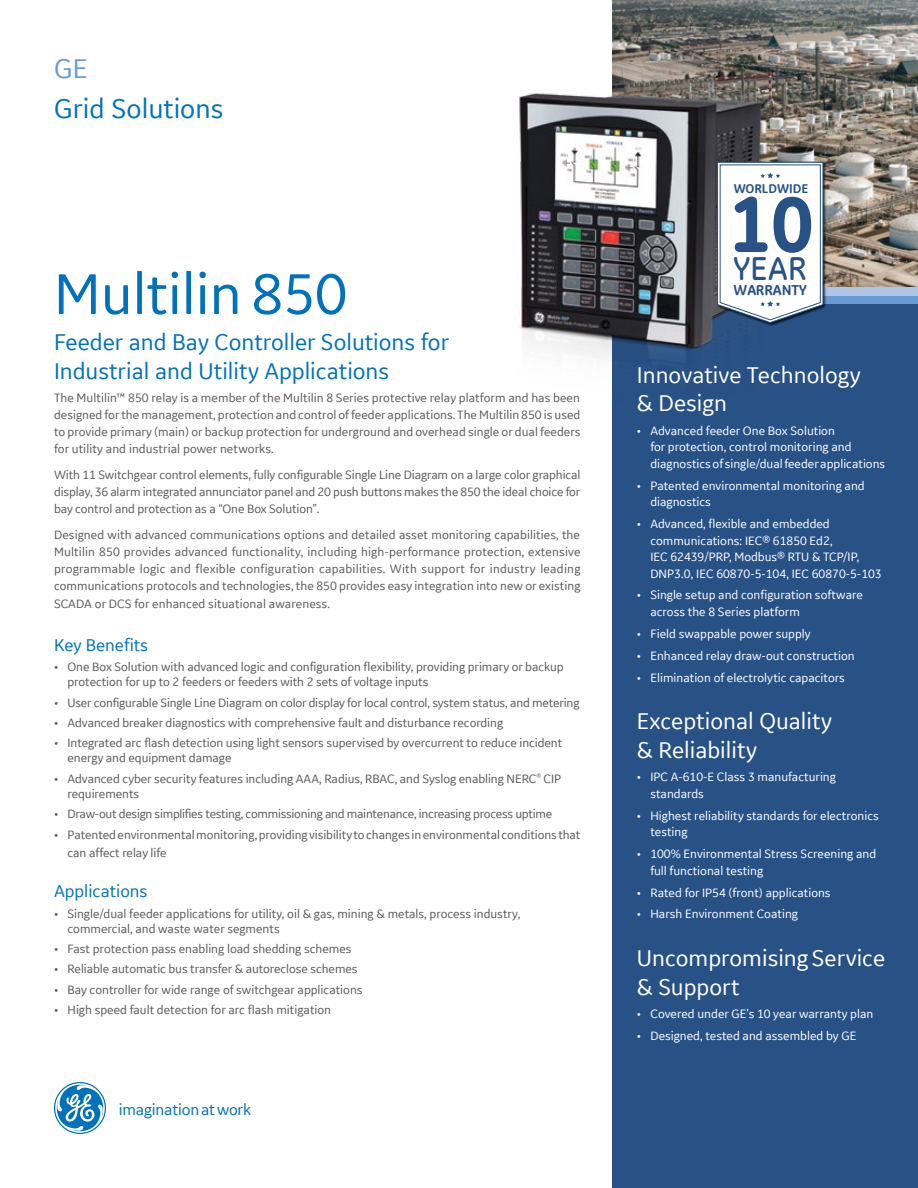
<style>
.page{position:relative;width:918px;height:1188px;background:#fff}
.page>*{position:absolute;margin:0;border:0;box-sizing:border-box;transform-origin:0 0}
.t1{font:800 80.1px "GE Inspira";color:#285186}
.t2{font:60px "GE Inspira Sans";color:#0072bc}
.t3{font:500 33.3px "GE Inspira";color:#285186}
.t4{font:28.5px "GE Inspira Sans";color:#0072bc}
.t5{font:28.5px "GE Inspira Sans";color:#679bd2}
.t6{font:24px/28.8px "GE Inspira Sans";color:#fff}
.t7{font:24px/28.8px "GE Inspira Sans";color:#0072bc}
.t8{font:18px "GE Inspira Sans";color:#0072bc}
.t9{font:16.5px "GE Inspira Sans";letter-spacing:-.01em;color:#0072bc}
.t10{font:800 14.4px "GE Inspira";color:#285186}
.t11{font:12.75px/17.2px "GE Inspira Sans";letter-spacing:-.005em;color:#58595b}
.t12{font:12.75px/16.5px "GE Inspira Sans";color:#fff}
.t13{font:800 12.75px "GE Inspira";color:#285186}
</style>
<div class="page">
<div style="left:612px;top:296px;width:306px;height:892px;background:#285186"></div>
<div style="left:612px;top:294px;width:306px;height:10px;background:#679bd2"></div>
<div style="left:612px;top:286px;width:306px;height:10px;background:#afc5e7"></div>
<svg style="left:54px;top:1082px;width:52px;height:52px"></svg>
<img style="left:612px;top:0;width:306px;height:286px">
<img style="left:519px;top:83px;width:261px;height:276px">
<div style="left:717px;top:162px;width:110px;height:164px;background:#000;opacity:.75"></div>
<svg style="left:717px;top:162px;width:106px;height:161px"></svg>
<h3 class="t5" style="left:54px;top:51px;width:35px">GE</h3>
<h3 class="t4" style="left:54px;top:91px;width:171px">Grid Solutions</h3>
<h2 class="t2" style="left:54px;top:257px;width:295px">Multilin 850</h2>
<h3 class="t7" style="left:54px;top:327px;width:397px">Feeder and Bay Controller Solutions for<br>Industrial and Utility Applications</h3>
<p class="t11" style="left:54px;top:389px;width:528px;text-align:justify">The Multilin™ 850 relay is a member of the Multilin 8 Series protective relay platform and has been designed for the management, protection and control of feeder applications. The Multilin 850 is used to provide primary (main) or backup protection for underground and overhead single or dual feeders for utility and industrial power networks.</p>
<p class="t11" style="left:54px;top:466px;width:528px;text-align:justify">With 11 Switchgear control elements, fully configurable Single Line Diagram on a large color graphical display, 36 alarm integrated annunciator panel and 20 push buttons makes the 850 the ideal choice for bay control and protection as a “One Box Solution”.</p>
<p class="t11" style="left:54px;top:525px;width:528px;text-align:justify">Designed with advanced communications options and detailed asset monitoring capabilities, the Multilin 850 provides advanced functionality, including high-performance protection, extensive programmable logic and flexible configuration capabilities. With support for industry leading communications protocols and technologies, the 850 provides easy integration into new or existing SCADA or DCS for enhanced situational awareness.</p>
<h3 class="t8" style="left:54px;top:634px;width:96px">Key Benefits</h3>
<p class="t11" style="left:68px;top:659px;width:498px;line-height:15px;text-indent:-14px">• One Box Solution with advanced logic and configuration flexibility, providing primary or backup protection for up to 2 feeders or feeders with 2 sets of voltage inputs</p>
<p class="t11" style="left:54px;top:693px;width:527px">• User configurable Single Line Diagram on color display for local control, system status, and metering</p>
<p class="t11" style="left:54px;top:714px;width:451px">• Advanced breaker diagnostics with comprehensive fault and disturbance recording</p>
<p class="t11" style="left:68px;top:735px;width:496px;line-height:15px;text-indent:-14px">• Integrated arc flash detection using light sensors supervised by overcurrent to reduce incident energy and equipment damage</p>
<p class="t11" style="left:68px;top:771px;width:495px;line-height:15px;text-indent:-14px">• Advanced cyber security features including AAA, Radius, RBAC, and Syslog enabling NERC<sup>®</sup> CIP requirements</p>
<p class="t11" style="left:54px;top:805px;width:500px">• Draw-out design simplifies testing, commissioning and maintenance, increasing process uptime</p>
<p class="t11" style="left:68px;top:826px;width:515px;text-indent:-14px">• Patented environmental monitoring, providing visibility to changes in environmental conditions that can affect relay life</p>
<h3 class="t8" style="left:54px;top:880px;width:95px">Applications</h3>
<p class="t11" style="left:68px;top:905px;width:454px;line-height:15px;text-indent:-14px">• Single/dual feeder applications for utility, oil &amp; gas, mining &amp; metals, process industry, commercial, and waste water segments</p>
<p class="t11" style="left:54px;top:940px;width:299px">• Fast protection pass enabling load shedding schemes</p>
<p class="t11" style="left:54px;top:960px;width:305px">• Reliable automatic bus transfer &amp; autoreclose schemes</p>
<p class="t11" style="left:54px;top:981px;width:310px">• Bay controller for wide range of switchgear applications</p>
<p class="t11" style="left:54px;top:1001px;width:279px">• High speed fault detection for arc flash mitigation</p>
<p class="t9" style="left:119px;top:1099px;width:134px">imagination at work</p>
<p class="t13" style="left:734px;top:181px;width:76px">WORLDWIDE</p>
<h1 class="t1" style="left:728px;top:174px;width:88px">10</h1>
<h3 class="t3" style="left:733px;top:249px;width:75px">YEAR</h3>
<p class="t10" style="left:734px;top:281px;width:75px">WARRANTY</p>
<h3 class="t6" style="left:637px;top:360px;width:225px">Innovative Technology &amp; Design</h3>
<p class="t12" style="left:650px;top:422px;width:236px;text-indent:-14px">• Advanced feeder One Box Solution<br>for protection, control monitoring and diagnostics of single/dual feeder applications</p>
<p class="t12" style="left:650px;top:477px;width:216px;text-indent:-14px">• Patented environmental monitoring and diagnostics</p>
<p class="t12" style="left:650px;top:515px;width:233px;text-indent:-14px">• Advanced, flexible and embedded communications: IEC® 61850 Ed2,<br>IEC 62439/PRP, Modbus® RTU &amp; TCP/IP, DNP3.0, IEC 60870-5-104, IEC 60870-5-103</p>
<p class="t12" style="left:650px;top:587px;width:214px;text-indent:-14px">• Single setup and configuration software across the 8 Series platform</p>
<p class="t12" style="left:637px;top:625px;width:175px">• Field swappable power supply</p>
<p class="t12" style="left:637px;top:647px;width:219px">• Enhanced relay draw-out construction</p>
<p class="t12" style="left:637px;top:669px;width:210px">• Elimination of electrolytic capacitors</p>
<h3 class="t6" style="left:637px;top:706px;width:197px">Exceptional Quality &amp; Reliability</h3>
<p class="t12" style="left:650px;top:769px;width:187px;text-indent:-14px">• IPC A-610-E Class 3 manufacturing standards</p>
<p class="t12" style="left:650px;top:807px;width:230px;text-indent:-14px">• Highest reliability standards for electronics testing</p>
<p class="t12" style="left:650px;top:845px;width:227px;text-indent:-14px">• 100% Environmental Stress Screening and full functional testing</p>
<p class="t12" style="left:637px;top:884px;width:195px">• Rated for IP54 (front) applications</p>
<p class="t12" style="left:637px;top:906px;width:163px">• Harsh Environment Coating</p>
<h3 class="t6" style="left:637px;top:943px;width:250px">Uncompromising Service &amp; Support</h3>
<p class="t12" style="left:637px;top:1005px;width:238px">• Covered under GE’s 10 year warranty plan</p>
<p class="t12" style="left:637px;top:1027px;width:221px">• Designed, tested and assembled by GE</p>
</div>
